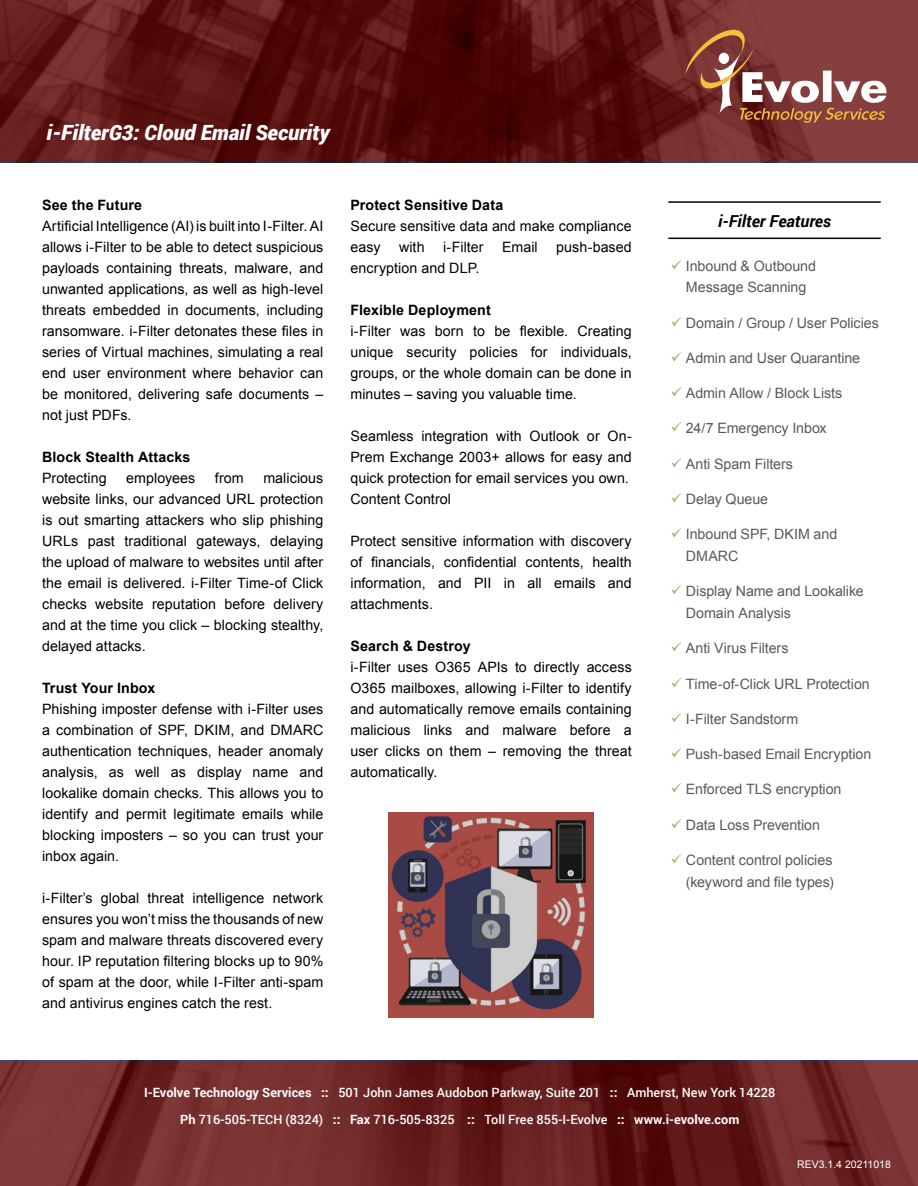
<style>
.page{position:relative;width:918px;height:1186px;background:#fff}
.page>*{position:absolute;margin:0;border:0;box-sizing:border-box;transform-origin:0 0}
.t1{font:italic 900 21px "Roboto";color:#fff}
.t2{font:italic 700 16.5px "Roboto";color:#000}
.t3{font:14.25px/21px "Arial";letter-spacing:.005em;color:#000;text-align:justify}
.t4{font:14.25px/21.8px "Arial";letter-spacing:-.005em;color:#59595b}
.t5{font:700 14.25px "Arial";letter-spacing:.01em;color:#000}
.t6{font:500 12.75px/27px "Roboto";color:#fff;text-align:center}
.t7{font:10.5px "Arial";color:#fff}
.s1{font-weight:700}
.s2{font-weight:900}
</style>
<div class="page">
<svg style="left:0;top:0;width:918px;height:162px;background:#5e1818"></svg>
<svg style="left:0;top:1061px;width:918px;height:125px;background:#6c2525"></svg>
<hr style="left:668px;top:201px;width:213px;height:2px;background:#000">
<hr style="left:668px;top:238px;width:213px;height:1px;background:#000">
<svg style="left:685px;top:30px;width:201px;height:93px;background:#965a53"></svg>
<img style="left:389px;top:813px;width:204px;height:205px">
<h1 class="t1" style="left:46px;top:117px;width:285px">i-FilterG3: Cloud Email Security</h1>
<p class="t5" style="left:42px;top:195px;width:102px">See the Future</p>
<p class="t3" style="left:42px;top:216px;width:283px">Artificial Intelligence (AI) is built into I-Filter. AI allows i-Filter to be able to detect suspicious payloads containing threats, malware, and unwanted applications, as well as high-level threats embedded in documents, including ransomware. i-Filter detonates these files in series of Virtual machines, simulating a real end user environment where behavior can be monitored, delivering safe documents – not just PDFs.</p>
<p class="t5" style="left:42px;top:448px;width:150px">Block Stealth Attacks</p>
<p class="t3" style="left:42px;top:468px;width:66px">Protecting</p>
<p class="t3" style="left:126px;top:468px;width:71px">employees</p>
<p class="t3" style="left:215px;top:468px;width:30px">from</p>
<p class="t3" style="left:42px;top:468px;width:283px;text-indent:221px">malicious website links, our advanced URL protection is out smarting attackers who slip phishing URLs past traditional gateways, delaying the upload of malware to websites until after the email is delivered. i-Filter Time-of Click checks website reputation before delivery and at the time you click – blocking stealthy, delayed attacks.</p>
<p class="t5" style="left:42px;top:679px;width:115px">Trust Your Inbox</p>
<p class="t3" style="left:42px;top:699px;width:283px">Phishing imposter defense with i-Filter uses a combination of SPF, DKIM, and DMARC authentication techniques, header anomaly analysis, as well as display name and lookalike domain checks. This allows you to identify and permit legitimate emails while blocking imposters – so you can trust your inbox again.</p>
<p class="t3" style="left:42px;top:888px;width:283px">i-Filter’s global threat intelligence network ensures you won’t miss the thousands of new spam and malware threats discovered every hour. IP reputation filtering blocks up to 90% of spam at the door, while I-Filter anti-spam and antivirus engines catch the rest.</p>
<p class="t5" style="left:350px;top:196px;width:154px">Protect Sensitive Data</p>
<p class="t3" style="left:350px;top:216px;width:283px">Secure sensitive data and make compliance easy</p>
<p class="t3" style="left:399px;top:237px;width:27px">with</p>
<p class="t3" style="left:443px;top:237px;width:42px">i-Filter</p>
<p class="t3" style="left:502px;top:237px;width:37px">Email</p>
<p class="t3" style="left:556px;top:237px;width:77px">push-based</p>
<p class="t3" style="left:350px;top:258px;width:131px">encryption and DLP.</p>
<p class="t5" style="left:350px;top:301px;width:142px">Flexible Deployment</p>
<p class="t3" style="left:350px;top:321px;width:283px">i-Filter was born to be flexible. Creating unique security policies for individuals, groups, or the whole domain can be done in minutes – saving you valuable time.</p>
<p class="t3" style="left:350px;top:426px;width:283px;text-align:left">Seamless integration with Outlook or On-Prem Exchange 2003+ allows for easy and quick protection for email services you own.<br>Content Control</p>
<p class="t3" style="left:350px;top:531px;width:283px">Protect sensitive information with discovery of financials, confidential contents, health information, and PII in all emails and attachments.</p>
<p class="t5" style="left:350px;top:637px;width:122px">Search &amp; Destroy</p>
<p class="t3" style="left:350px;top:657px;width:283px">i-Filter uses O365 APIs to directly access O365 mailboxes, allowing i-Filter to identify and automatically remove emails containing malicious links and malware before a user clicks on them – removing the threat automatically.</p>
<p class="t2" style="left:718px;top:209px;width:114px">i-Filter Features</p>
<p class="t4" style="left:686px;top:255px;width:132px">Inbound &amp; Outbound<br>Message Scanning</p>
<p class="t4" style="left:686px;top:312px;width:194px">Domain / Group / User Policies</p>
<p class="t4" style="left:686px;top:347px;width:176px">Admin and User Quarantine</p>
<p class="t4" style="left:686px;top:382px;width:158px">Admin Allow / Block Lists</p>
<p class="t4" style="left:686px;top:418px;width:142px">24/7 Emergency Inbox</p>
<p class="t4" style="left:686px;top:453px;width:108px">Anti Spam Filters</p>
<p class="t4" style="left:686px;top:488px;width:84px">Delay Queue</p>
<p class="t4" style="left:686px;top:523px;width:153px">Inbound SPF, DKIM and<br>DMARC</p>
<p class="t4" style="left:686px;top:580px;width:179px">Display Name and Lookalike<br>Domain Analysis</p>
<p class="t4" style="left:686px;top:637px;width:104px">Anti Virus Filters</p>
<p class="t4" style="left:686px;top:673px;width:185px">Time-of-Click URL Protection</p>
<p class="t4" style="left:686px;top:708px;width:114px">I-Filter Sandstorm</p>
<p class="t4" style="left:686px;top:743px;width:187px">Push-based Email Encryption</p>
<p class="t4" style="left:686px;top:778px;width:157px">Enforced TLS encryption</p>
<p class="t4" style="left:686px;top:814px;width:136px">Data Loss Prevention</p>
<p class="t4" style="left:686px;top:849px;width:149px">Content control policies (keyword and file types)</p>
<p class="t6" style="left:144px;top:1078px;width:633px"><span class="s1">I-Evolve Technology Services</span> <span class="s2">::</span> 501 John James Audobon Parkway, Suite 201 <span class="s2">::</span> Amherst, New York 14228<br><span class="s1">Ph</span> 716-505-TECH (8324) <span class="s2">::</span> <span class="s1">Fax</span> 716-505-8325 <span class="s2">::</span> Toll Free 855-I-Evolve <span class="s2">::</span> <span class="s1">www.i-evolve.com</span></p>
<p class="t7" style="left:797px;top:1157px;width:95px">REV3.1.4 20211018</p>
</div>
